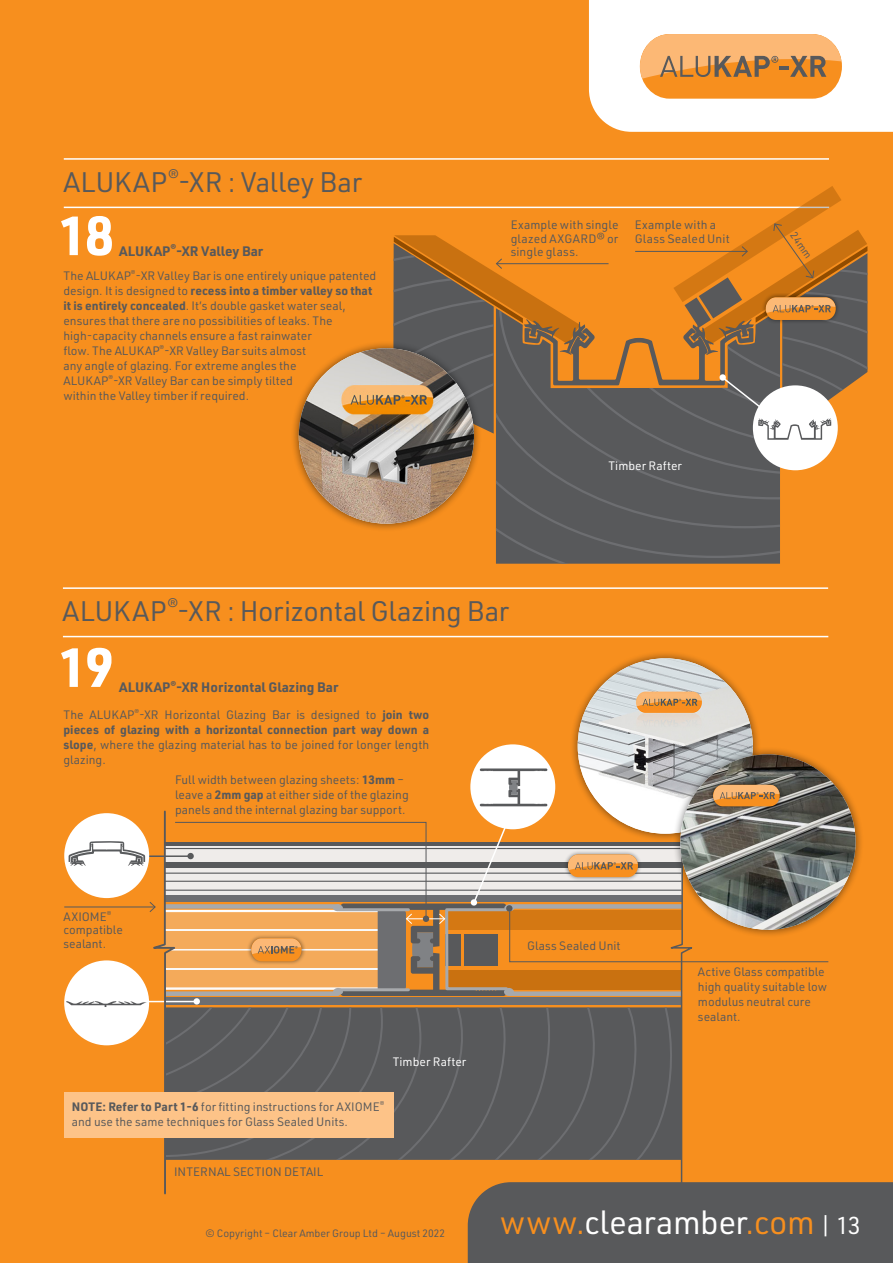
<style>
.page{position:relative;width:893px;height:1263px;background:#fff}
.page>*{position:absolute;margin:0;border:0;box-sizing:border-box;transform-origin:0 0}
.t1{font:700 54px "URWDIN";color:#fff}
.t2{font:33px "URWDIN";letter-spacing:-.005em;color:#fff}
.t3{font:27.75px "URWDIN";letter-spacing:-.01em;color:#58595b}
.t4{font:700 13.5px "URWDIN";color:#58595b}
.t5{font:12px/15px "URWDIN";color:#58595b}
.t6{font:12px "URWDIN";color:#fff}
.t7{font:10.5px "URWDIN";color:#58595b}
.s1{font-weight:700}
.s2{color:#f78f1e}
.s3{font-size:24px}
</style>
<div class="page">
<img style="left:0;top:0;width:893px;height:1263px">
<h3 class="t3" style="left:63px;top:164px;width:300px">ALUKAP<sup>®</sup>-XR : Valley Bar</h3>
<h1 class="t1" style="left:58px;top:199px;width:57px">18</h1>
<p class="t4" style="left:119px;top:242px;width:145px">ALUKAP<sup>®</sup>-XR Valley Bar</p>
<p class="t5" style="left:63px;top:268px;width:314px">The ALUKAP<sup>®</sup>-XR Valley Bar is one entirely unique patented design. It is designed to <span class="s1">recess into a timber valley so that it is entirely concealed</span>. It’s double gasket water seal, ensures that there are no possibilities of leaks. The high-capacity channels ensure a fast rainwater<br>flow. The ALUKAP<sup>®</sup>-XR Valley Bar suits almost<br>any angle of glazing. For extreme angles the<br>ALUKAP<sup>®</sup>-XR Valley Bar can be simply tilted<br>within the Valley timber if required.</p>
<p class="t5" style="left:511px;top:218px;width:110px;line-height:13.5px;text-align:justify">Example with single glazed AXGARD® or single glass.</p>
<p class="t5" style="left:635px;top:218px;width:96px;line-height:13.5px">Example with a<br>Glass Sealed Unit</p>
<p class="t7" style="left:798px;top:229px;width:31px;rotate:55deg">24mm</p>
<p class="t6" style="left:608px;top:458px;width:75px">Timber Rafter</p>
<h3 class="t3" style="left:63px;top:593px;width:448px">ALUKAP<sup>®</sup>-XR : Horizontal Glazing Bar</h3>
<h1 class="t1" style="left:58px;top:630px;width:57px">19</h1>
<p class="t4" style="left:119px;top:678px;width:221px">ALUKAP<sup>®</sup>-XR Horizontal Glazing Bar</p>
<p class="t5" style="left:63px;top:706px;width:367px;text-align:justify">The ALUKAP<sup>®</sup>-XR Horizontal Glazing Bar is designed to <span class="s1">join two pieces of glazing with a horizontal connection part way down a slope</span>, where the glazing material has to be joined for longer length glazing.</p>
<p class="t5" style="left:175px;top:772px;width:235px">Full width between glazing sheets: <span class="s1">13mm</span> – leave a <span class="s1">2mm gap</span> at either side of the glazing panels and the internal glazing bar support.</p>
<p class="t5" style="left:63px;top:909px;width:61px;line-height:13.5px">AXIOME<sup>® </sup>compatible sealant.</p>
<p class="t6" style="left:393px;top:1054px;width:75px">Timber Rafter</p>
<p class="t5" style="left:72px;top:1098px;width:314px"><span class="s1">NOTE: Refer to Part 1-6</span> for fitting instructions for AXIOME<sup>® </sup>and use the same techniques for Glass Sealed Units.</p>
<p class="t5" style="left:174px;top:1163px;width:151px">INTERNAL SECTION DETAIL</p>
<p class="t7" style="left:206px;top:1227px;width:241px">© Copyright – Clear Amber Group Ltd – August 2022</p>
<p class="t5" style="left:527px;top:937px;width:95px">Glass Sealed Unit</p>
<p class="t5" style="left:698px;top:964px;width:131px">Active Glass compatible high quality suitable low modulus neutral cure sealant.</p>
<h2 class="t2" style="left:500px;top:1201px;width:362px"><span class="s2">www.</span>clearamber<span class="s2">.com</span> <span class="s3">| 13</span></h2>
</div>
